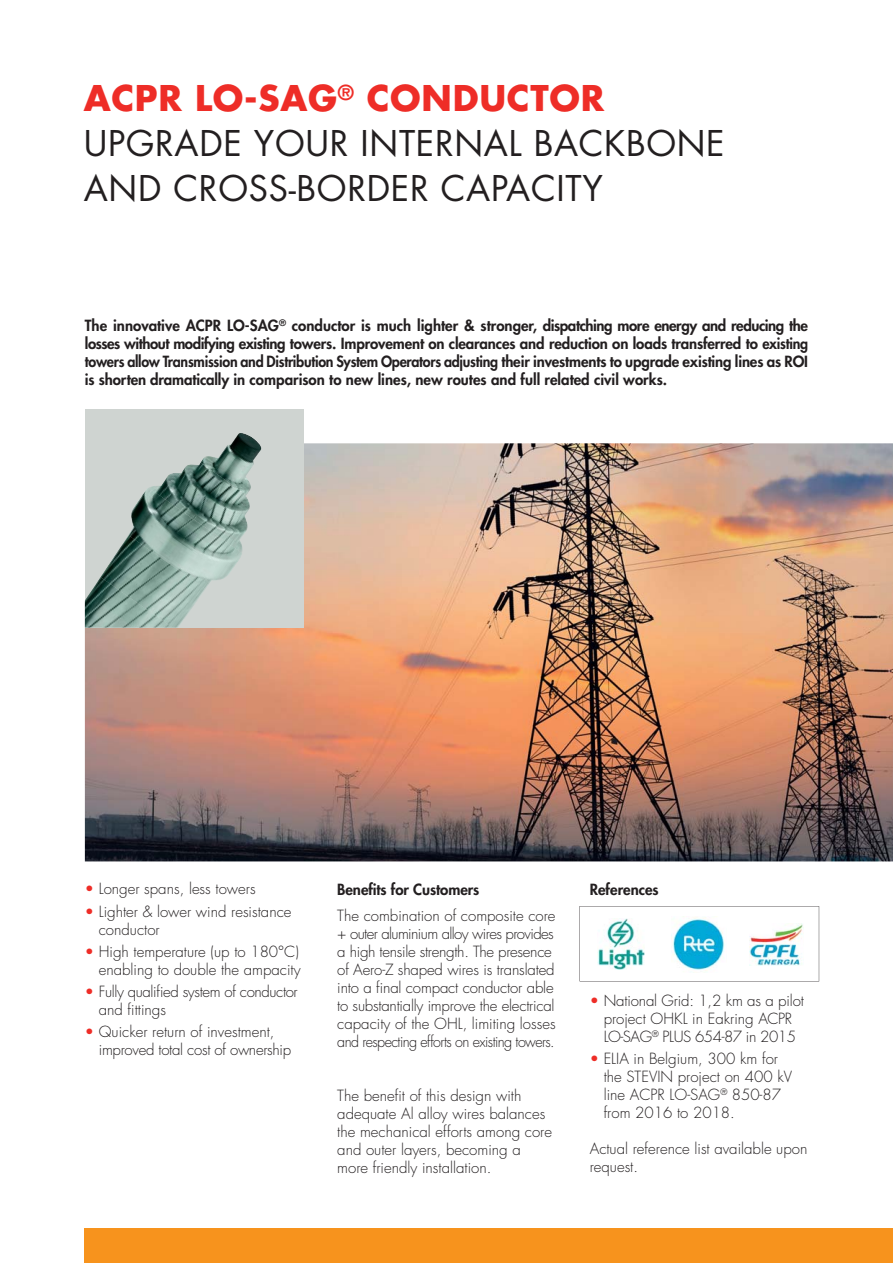
<style>
.page{position:relative;width:893px;height:1263px;background:#fff}
.page>*{position:absolute;margin:0;border:0;box-sizing:border-box;transform-origin:0 0}
.t1{font:34.5px/45px "Futura";letter-spacing:.02em;color:#231f20}
.t2{font:300 15px/18px "Futura";color:#231f20}
.t3{font:800 15px/18px "Futura";color:#231f20;text-align:justify}
.t4{font:300 15px/18px "Futura";letter-spacing:-.02em;color:#231f20}
.t5{font:300 15px/18px "Futura";letter-spacing:-.025em;color:#231f20}
.s1{font-weight:700;color:#ee2d27}
.s2{color:#ee2d27}
</style>
<div class="page">
<img style="left:85px;top:443px;width:807px;height:418px">
<div style="left:85px;top:1229px;width:807px;height:34px;background:#f7931d"></div>
<svg style="left:579px;top:906px;width:240px;height:75px"></svg>
<img style="left:598px;top:919px;width:46px;height:51px">
<img style="left:671px;top:917px;width:55px;height:55px">
<img style="left:749px;top:923px;width:54px;height:42px">
<div style="left:85px;top:409px;width:218px;height:219px;background:#cfd4d1"></div>
<img style="left:227px;top:433px;width:34px;height:13px">
<img style="left:152px;top:446px;width:110px;height:89px">
<img style="left:131px;top:487px;width:112px;height:93px">
<img style="left:106px;top:528px;width:109px;height:100px">
<img style="left:85px;top:569px;width:90px;height:59px">
<h1 class="t1" style="left:84px;top:79px;width:642px"><span class="s1">ACPR LO-SAG</span><sup>®</sup> <span class="s1">CONDUCTOR<br></span>UPGRADE YOUR INTERNAL BACKBONE<br>AND CROSS-BORDER CAPACITY</h1>
<p class="t3" style="left:85px;top:318px;width:724px">The innovative ACPR LO-SAG<sup>®</sup> conductor is much lighter &amp; stronger, dispatching more energy and reducing the losses without modifying existing towers. Improvement on clearances and reduction on loads transferred to existing towers allow Transmission and Distribution System Operators adjusting their investments to upgrade existing lines as ROI is shorten dramatically in comparison to new lines, new routes and full related civil works.</p>
<p class="t2" style="left:85px;top:881px;width:172px"><span class="s2">•</span> Longer spans, less towers</p>
<p class="t2" style="left:99px;top:903px;width:194px;text-indent:-14px"><span class="s2">•</span> Lighter &amp; lower wind resistance conductor</p>
<p class="t2" style="left:85px;top:944px;width:217px;text-align:right"><span class="s2">•</span> High temperature (up to 180°C) enabling to double the ampacity</p>
<p class="t5" style="left:99px;top:984px;width:200px;text-indent:-14px"><span class="s2">•</span> Fully qualified system of conductor and fittings</p>
<p class="t4" style="left:99px;top:1024px;width:194px;text-indent:-14px"><span class="s2">•</span> Quicker return of investment, improved total cost of ownership</p>
<p class="t3" style="left:337px;top:881px;width:144px">Benefits for Customers</p>
<p class="t2" style="left:337px;top:908px;width:220px">The combination of composite core + outer aluminium alloy wires provides a high tensile strength. The presence of Aero-Z shaped wires is translated into a final compact conductor able to substantially improve the electrical capacity of the OHL, limiting losses and respecting efforts on existing towers.</p>
<p class="t2" style="left:337px;top:1088px;width:216px">The benefit of this design with adequate Al alloy wires balances the mechanical efforts among core and outer layers, becoming a more friendly installation.</p>
<p class="t3" style="left:589px;top:881px;width:71px">References</p>
<p class="t2" style="left:589px;top:993px;width:216px;text-align:center"><span class="s2">•</span> National Grid: 1,2 km as a pilot project OHKL in Eakring ACPR<br>LO-SAG<sup>®</sup> PLUS 654-87 in 2015</p>
<p class="t2" style="left:603px;top:1051px;width:190px;text-indent:-14px"><span class="s2">•</span> ELIA in Belgium, 300 km for the STEVIN project on 400 kV line ACPR LO-SAG<sup>®</sup> 850-87 from 2016 to 2018.</p>
<p class="t2" style="left:589px;top:1141px;width:219px">Actual reference list available upon request.</p>
</div>
